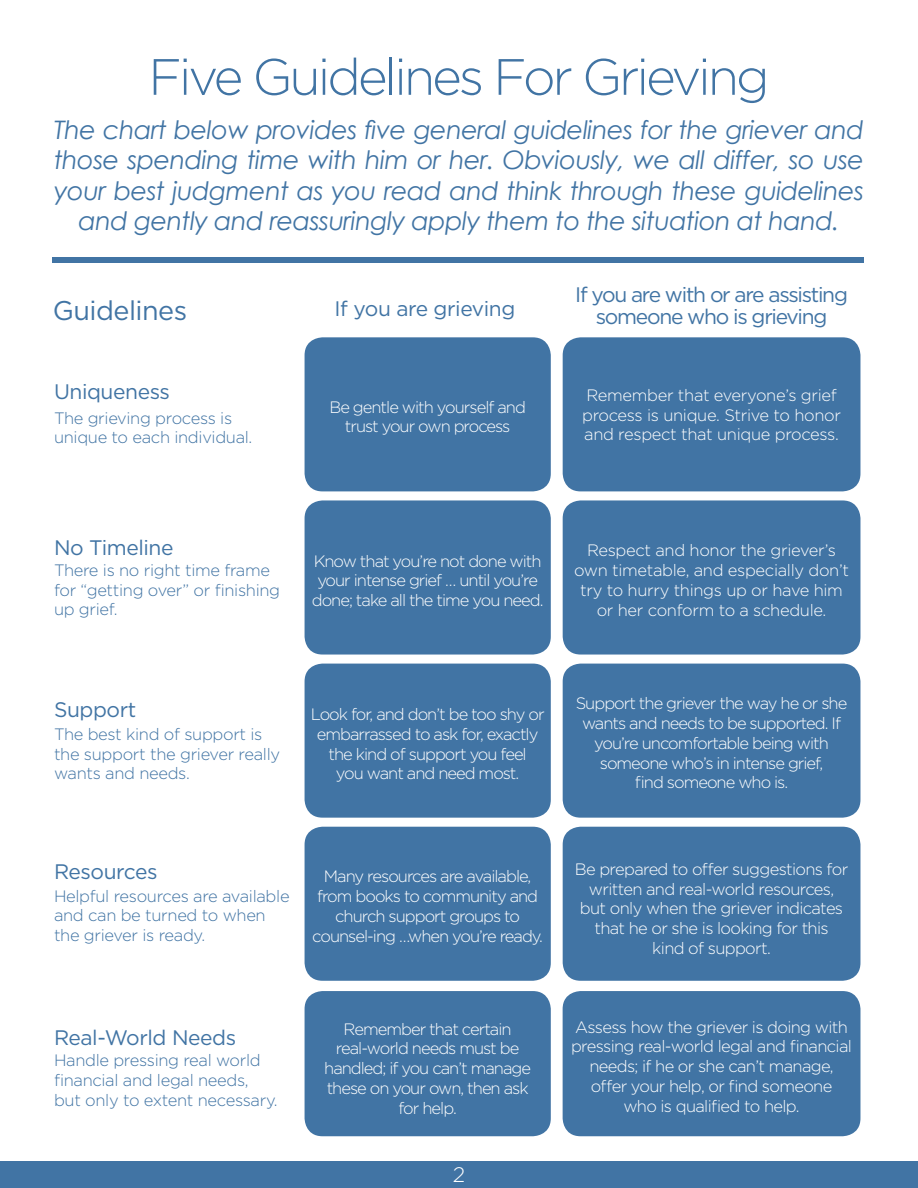
<style>
.page{position:relative;width:918px;height:1188px;background:#fff}
.page>*{position:absolute;margin:0;border:0;box-sizing:border-box;transform-origin:0 0}
.t1{font:300 51px "Gotham";letter-spacing:-.06em;color:#4174a4}
.t2{font:27px "Gotham";letter-spacing:-.02em;color:#4174a4}
.t3{font:italic 25.5px/30.6px "Century Gothic";letter-spacing:-.02em;color:#4174a4;text-align:center}
.t4{font:21px "Gotham";letter-spacing:-.03em;color:#4174a4}
.t5{font:21px/22.2px "Gotham";letter-spacing:-.06em;color:#4174a4;text-align:center}
.t6{font:300 21px "Gotham";color:#fff}
.t7{font:300 16.5px/19.8px "Gotham";letter-spacing:-.06em;color:#fff;text-align:center}
.t8{font:300 16.5px/19.8px "Gotham";letter-spacing:-.02em;color:#4174a4}
.t9{font:300 16.5px/19.8px "Gotham";letter-spacing:-.04em;color:#fff;text-align:center}
.t10{font:300 16.5px/19.8px "Gotham";letter-spacing:-.02em;color:#fff;text-align:center}
</style>
<div class="page">
<div style="left:0;top:1161px;width:918px;height:27px;background:#4174a4"></div>
<div style="left:305px;top:337px;width:246px;height:154px;background:#4174a4;border-radius:18px"></div>
<div style="left:563px;top:337px;width:297px;height:154px;background:#4174a4;border-radius:18px"></div>
<div style="left:305px;top:500px;width:246px;height:155px;background:#4174a4;border-radius:18px"></div>
<div style="left:563px;top:500px;width:297px;height:155px;background:#4174a4;border-radius:18px"></div>
<div style="left:305px;top:664px;width:246px;height:154px;background:#4174a4;border-radius:18px"></div>
<div style="left:563px;top:664px;width:297px;height:154px;background:#4174a4;border-radius:18px"></div>
<div style="left:305px;top:827px;width:246px;height:154px;background:#4174a4;border-radius:18px"></div>
<div style="left:563px;top:827px;width:297px;height:154px;background:#4174a4;border-radius:18px"></div>
<div style="left:305px;top:991px;width:246px;height:145px;background:#4174a4;border-radius:18px"></div>
<div style="left:563px;top:991px;width:297px;height:145px;background:#4174a4;border-radius:18px"></div>
<div style="left:53px;top:257px;width:811px;height:5px;background:#4174a4"></div>
<p class="t1" style="left:148px;top:45px;width:623px">Five Guidelines For Grieving</p>
<p class="t3" style="left:54px;top:114px;width:812px">The chart below provides five general guidelines for the griever and those spending time with him or her. Obviously, we all differ, so use your best judgment as you read and think through these guidelines and gently and reassuringly apply them to the situation at hand.</p>
<p class="t2" style="left:53px;top:293px;width:136px">Guidelines</p>
<p class="t4" style="left:335px;top:295px;width:182px">If you are grieving</p>
<p class="t4" style="left:54px;top:379px;width:118px">Uniqueness</p>
<p class="t8" style="left:54px;top:408px;width:200px">The grieving process is unique to each individual.</p>
<p class="t7" style="left:329px;top:396px;width:198px">Be gentle with yourself and</p>
<p class="t7" style="left:345px;top:416px;width:167px">trust your own process</p>
<p class="t5" style="left:575px;top:283px;width:274px">If you are with or are assisting someone who is grieving</p>
<p class="t10" style="left:586px;top:385px;width:252px">Remember that everyone’s grief</p>
<p class="t10" style="left:582px;top:404px;width:260px">process is unique. Strive to honor</p>
<p class="t10" style="left:584px;top:424px;width:256px">and respect that unique process.</p>
<p class="t4" style="left:54px;top:534px;width:121px">No Timeline</p>
<p class="t8" style="left:54px;top:560px;width:228px">There is no right time frame for “getting over” or finishing up grief.</p>
<p class="t7" style="left:312px;top:550px;width:233px">Know that you’re not done with your intense grief … until you’re done; take all the time you need.</p>
<p class="t10" style="left:587px;top:540px;width:251px">Respect and honor the griever’s</p>
<p class="t10" style="left:574px;top:560px;width:277px">own timetable, and especially don’t try to hurry things up or have him</p>
<p class="t10" style="left:597px;top:599px;width:231px">or her conform to a schedule.</p>
<p class="t4" style="left:54px;top:696px;width:84px">Support</p>
<p class="t8" style="left:54px;top:724px;width:228px">The best kind of support is the support the griever really wants and needs.</p>
<p class="t7" style="left:311px;top:704px;width:236px">Look for, and don’t be too shy or embarrassed to ask for, exactly the kind of support you feel</p>
<p class="t7" style="left:336px;top:763px;width:185px">you want and need most.</p>
<p class="t7" style="left:576px;top:693px;width:273px">Support the griever the way he or she wants and needs to be supported. If you’re uncomfortable being with</p>
<p class="t7" style="left:600px;top:753px;width:225px">someone who’s in intense grief,</p>
<p class="t7" style="left:635px;top:772px;width:155px">find someone who is.</p>
<p class="t4" style="left:54px;top:858px;width:105px">Resources</p>
<p class="t8" style="left:54px;top:885px;width:237px">Helpful resources are available and can be turned to when the griever is ready.</p>
<p class="t7" style="left:324px;top:866px;width:209px">Many resources are available,</p>
<p class="t7" style="left:317px;top:886px;width:223px">from books to community and church support groups to</p>
<p class="t7" style="left:312px;top:925px;width:232px">counsel-ing …when you’re ready.</p>
<p class="t4" style="left:54px;top:1024px;width:184px">Real-World Needs</p>
<p class="t8" style="left:54px;top:1050px;width:208px">Handle pressing real world financial and legal needs,</p>
<p class="t8" style="left:54px;top:1090px;width:225px">but only to extent necessary.</p>
<p class="t7" style="left:344px;top:1018px;width:170px">Remember that certain</p>
<p class="t7" style="left:336px;top:1038px;width:185px">real-world needs must be</p>
<p class="t7" style="left:324px;top:1058px;width:208px;text-align:left">handled; if you can’t manage these on your own, then ask</p>
<p class="t7" style="left:398px;top:1098px;width:60px">for help.</p>
<p class="t6" style="left:453px;top:1161px;width:14px">2</p>
<p class="t9" style="left:575px;top:859px;width:275px">Be prepared to offer suggestions for written and real-world resources,</p>
<p class="t9" style="left:580px;top:898px;width:265px">but only when the griever indicates</p>
<p class="t9" style="left:594px;top:918px;width:236px">that he or she is looking for this</p>
<p class="t9" style="left:652px;top:938px;width:120px">kind of support.</p>
<p class="t9" style="left:571px;top:1016px;width:282px">Assess how the griever is doing with pressing real-world legal and financial needs; if he or she can’t manage,</p>
<p class="t9" style="left:591px;top:1076px;width:243px">offer your help, or find someone</p>
<p class="t9" style="left:623px;top:1096px;width:178px">who is qualified to help.</p>
</div>
